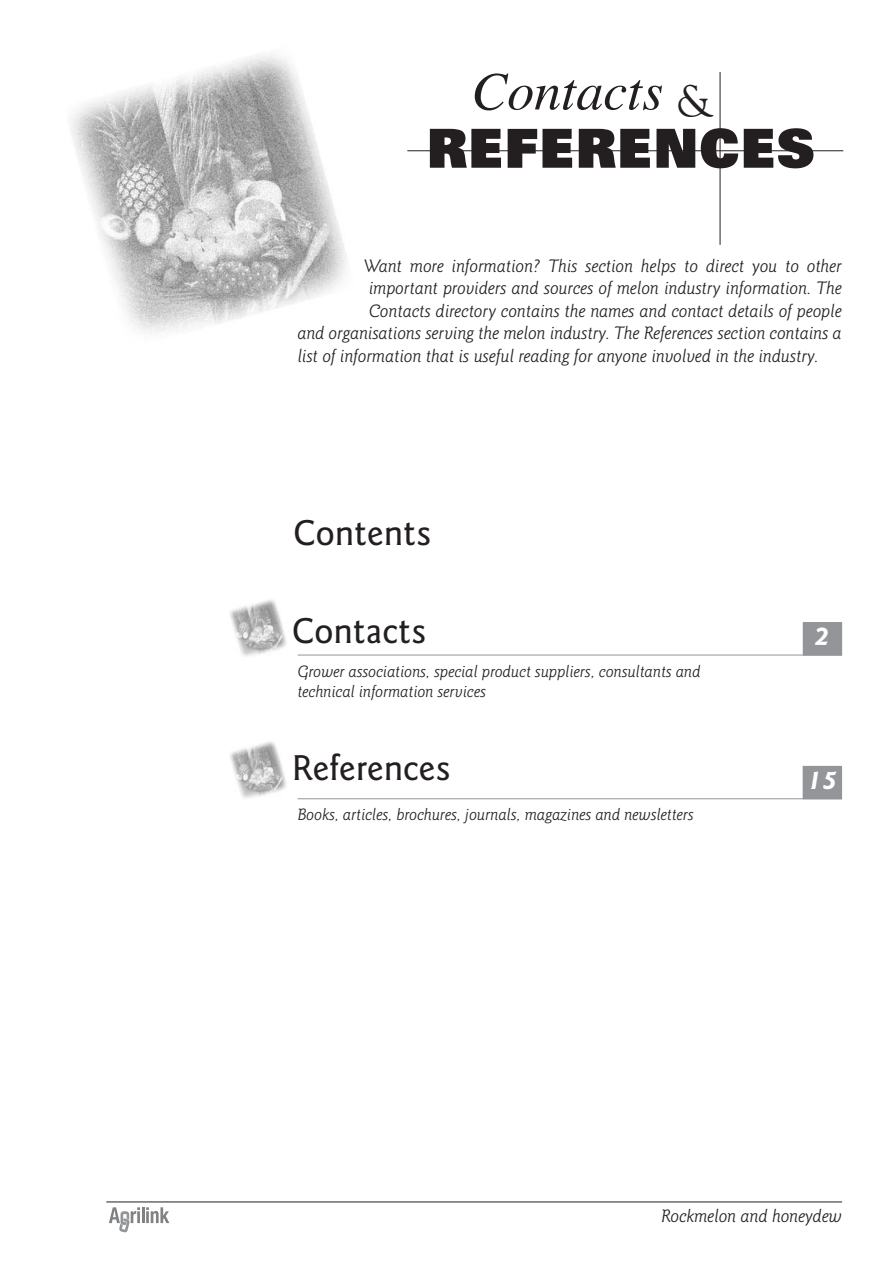
<style>
.page{position:relative;width:893px;height:1263px;background:#fff}
.page>*{position:absolute;margin:0;border:0;box-sizing:border-box;transform-origin:0 0}
.t1{font:900 54px "Zurich BT";color:#231f20}
.t2{font:italic 54px "Times";color:#231f20}
.t3{font:45px "Goudy Old Style BT";color:#231f20}
.t4{font:500 36px "Goudy Sans IT Cby BT";color:#231f20}
.t5{font:italic 700 27px "Goudy Sans IT Cby BT";color:#fff}
.t6{font:italic 300 18px "Goudy Sans IT Cby BT";color:#231f20}
.t7{font:italic 300 16.5px/19.8px "Goudy Sans IT Cby BT";color:#231f20}
</style>
<div class="page">
<hr style="left:106px;top:1202px;width:736px;height:1px;background:#231f20">
<svg style="left:109px;top:1207px;width:60px;height:26px"></svg>
<img style="left:71px;top:54px;width:277px;height:278px">
<hr style="left:720px;top:72px;width:1px;height:173px;background:#231f20">
<hr style="left:407px;top:150px;width:436px;height:1px;background:#231f20">
<hr style="left:298px;top:655px;width:544px;height:1px;background:#939598">
<div style="left:803px;top:623px;width:39px;height:32px;background:#939598"></div>
<div style="left:803px;top:622px;width:39px;height:33px;border:1px solid #939598"></div>
<hr style="left:298px;top:798px;width:544px;height:1px;background:#939598">
<div style="left:803px;top:766px;width:39px;height:33px;background:#939598"></div>
<img style="left:230px;top:600px;width:56px;height:56px">
<img style="left:230px;top:742px;width:56px;height:56px">
<h1 class="t2" style="left:471px;top:62px;width:194px">Contacts</h1>
<h1 class="t1" style="left:426px;top:116px;width:391px">REFERENCES</h1>
<h2 class="t3" style="left:675px;top:74px;width:38px">&amp;</h2>
<p class="t6" style="left:364px;top:254px;width:479px">Want more information? This section helps to direct you to other</p>
<p class="t6" style="left:369px;top:277px;width:474px">important providers and sources of melon industry information. The</p>
<p class="t6" style="left:369px;top:299px;width:474px">Contacts directory contains the names and contact details of people</p>
<p class="t6" style="left:298px;top:322px;width:546px">and organisations serving the melon industry. The References section contains a</p>
<p class="t6" style="left:298px;top:344px;width:523px">list of information that is useful reading for anyone involved in the industry.</p>
<h3 class="t4" style="left:293px;top:511px;width:140px">Contents</h3>
<h3 class="t4" style="left:292px;top:609px;width:136px">Contacts</h3>
<p class="t7" style="left:298px;top:662px;width:404px">Grower associations, special product suppliers, consultants and technical information services</p>
<h3 class="t4" style="left:292px;top:745px;width:160px">References</h3>
<p class="t7" style="left:298px;top:805px;width:398px">Books, articles, brochures, journals, magazines and newsletters</p>
<h3 class="t5" style="left:815px;top:618px;width:17px">2</h3>
<h3 class="t5" style="left:807px;top:763px;width:32px">15</h3>
<p class="t6" style="left:661px;top:1204px;width:182px">Rockmelon and honeydew</p>
</div>
